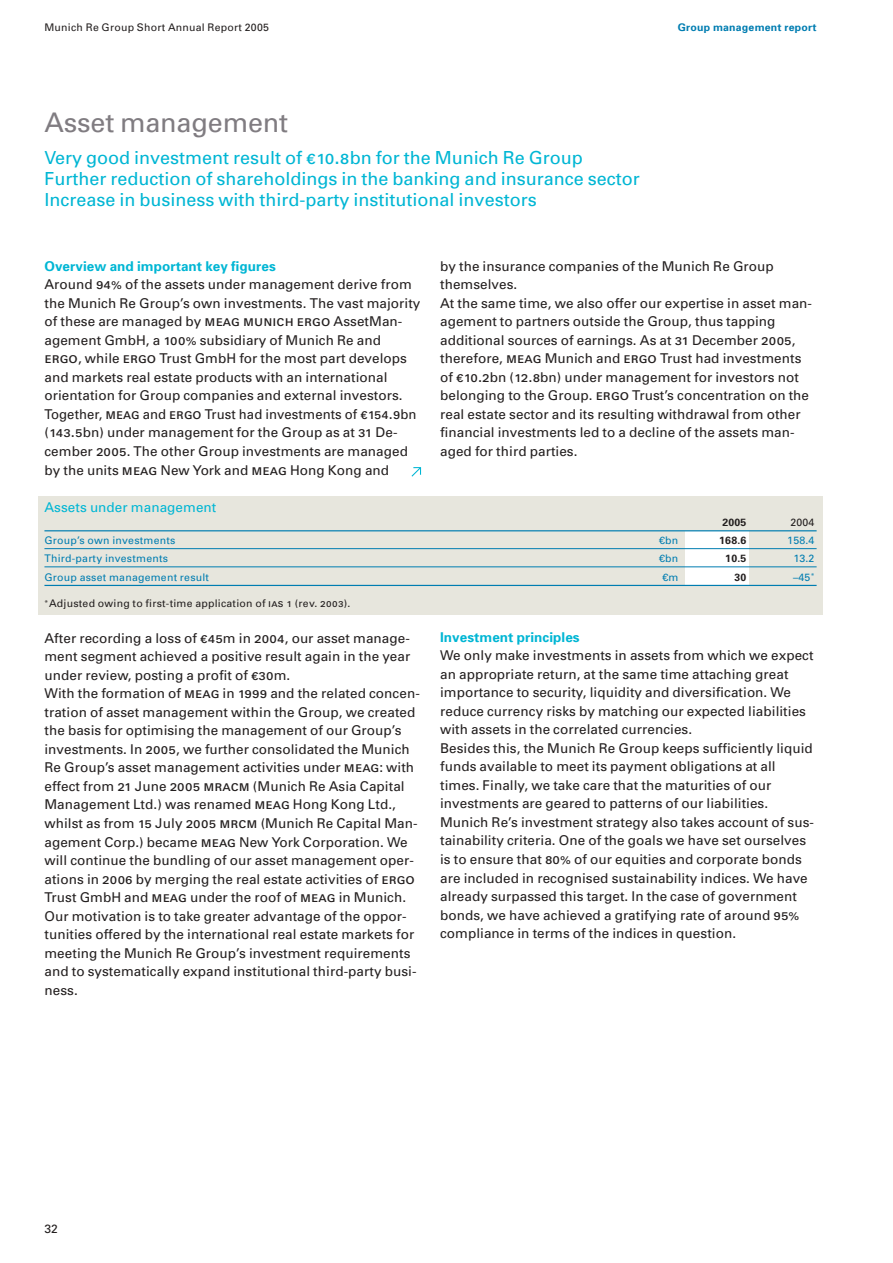
<style>
.page{position:relative;width:893px;height:1263px;background:#fff}
.page>*{position:absolute;margin:0;border:0;box-sizing:border-box;transform-origin:0 0}
.t1{font:27px "MR Univers";letter-spacing:-.005em;color:#807c81}
.t2{font:18px/21.1px "MR Univers";color:#00b6d4}
.t3{font:13.5px/18.6px "MR Univers";letter-spacing:.005em;color:#231f1f}
.t4{font:13.5px "MR Univers";letter-spacing:.005em;color:#00b6d4}
.t5{font:700 13.5px "MR Univers";letter-spacing:.005em;color:#00b6d4}
.t6{font:12px "MR Univers";color:#231f1f}
.t7{font:10.5px "MR Univers";letter-spacing:.02em;color:#231f1f}
.t8{font:10.5px "MR Univers";letter-spacing:.02em;color:#007db1}
.t9{font:700 10.5px "MR Univers";letter-spacing:.02em;color:#007db1}
.t10{font:700 10.5px "MR Univers";letter-spacing:.02em;color:#231f1f}
.s1{font-family:"Univers LT Roman CF";font-size:19.5px}
.s2{font-weight:700;color:#00b6d4}
.s3{font-family:"Univers LT Roman CF";font-size:15px}
.s4{font-family:"Univers LT Roman CF";font-size:11.25px}
</style>
<div class="page">
<div style="left:38px;top:496px;width:785px;height:118px;background:#e7e6dd"></div>
<div style="left:684px;top:531px;width:64px;height:54px;background:#fff"></div>
<hr style="left:44px;top:530px;width:772px;height:1px;background:#007db1">
<hr style="left:44px;top:548px;width:772px;height:1px;background:#007db1">
<hr style="left:44px;top:567px;width:772px;height:1px;background:#007db1">
<hr style="left:44px;top:585px;width:772px;height:1px;background:#007db1">
<svg style="left:411px;top:467px;width:10px;height:10px"></svg>
<p class="t7" style="left:44px;top:24px;width:226px">Munich Re Group Short Annual Report 2005</p>
<h1 class="t1" style="left:44px;top:113px;width:245px">Asset management</h1>
<h2 class="t2" style="left:44px;top:148px;width:596px">Very good investment result of <span class="s1">€10.8</span>bn for the Munich Re Group<br>Further reduction of shareholdings in the banking and insurance sector<br>Increase in business with third-party institutional investors</h2>
<p class="t9" style="left:677px;top:24px;width:140px">Group management report</p>
<p class="t3" style="left:44px;top:258px;width:377px"><span class="s2">Overview and important key figures<br></span>Around <span class="s3">94%</span> of the assets under management derive from the Munich Re Group’s own investments. The vast majority of these are managed by <span class="s3">meag munich ergo</span> AssetMan&shy;agement GmbH, a <span class="s3">100%</span> subsidiary of Munich Re and <span class="s3">ergo</span>, while <span class="s3">ergo</span> Trust GmbH for the most part develops and markets real estate products with an international orientation for Group companies and external investors.<br>Together, <span class="s3">meag</span> and <span class="s3">ergo</span> Trust had investments of <span class="s3">€154.9</span>bn (<span class="s3">143.5</span>bn) under management for the Group as at <span class="s3">31</span> De&shy;cember <span class="s3">2005</span>. The other Group investments are managed by the units <span class="s3">meag</span> New York and <span class="s3">meag</span> Hong Kong and</p>
<p class="t3" style="left:440px;top:258px;width:373px">by the insurance companies of the Munich Re Group themselves.<br>At the same time, we also offer our expertise in asset man&shy;agement to partners outside the Group, thus tapping additional sources of earnings. As at <span class="s3">31</span> December <span class="s3">2005</span>, therefore, <span class="s3">meag</span> Munich and <span class="s3">ergo</span> Trust had investments of <span class="s3">€10.2</span>bn (<span class="s3">12.8</span>bn) under management for investors not belonging to the Group. <span class="s3">ergo</span> Trust’s concentration on the real estate sector and its resulting withdrawal from other financial investments led to a decline of the assets man&shy;aged for third parties.</p>
<p class="t4" style="left:44px;top:502px;width:173px">Assets under management</p>
<p class="t10" style="left:722px;top:518px;width:26px">2005</p>
<p class="t7" style="left:790px;top:518px;width:26px">2004</p>
<p class="t8" style="left:44px;top:537px;width:132px">Group’s own investments</p>
<p class="t8" style="left:659px;top:537px;width:21px">€bn</p>
<p class="t10" style="left:719px;top:537px;width:29px">168.6</p>
<p class="t8" style="left:787px;top:537px;width:29px">158.4</p>
<p class="t8" style="left:44px;top:555px;width:125px">Third-party investments</p>
<p class="t8" style="left:659px;top:555px;width:21px">€bn</p>
<p class="t10" style="left:725px;top:555px;width:23px">10.5</p>
<p class="t8" style="left:793px;top:555px;width:23px">13.2</p>
<p class="t8" style="left:44px;top:573px;width:166px">Group asset management result</p>
<p class="t8" style="left:662px;top:573px;width:17px">€m</p>
<p class="t10" style="left:734px;top:573px;width:13px">30</p>
<p class="t8" style="left:793px;top:573px;width:23px">–45<sup>*</sup></p>
<p class="t7" style="left:44px;top:600px;width:307px"><sup>*</sup>Adjusted owing to first-time application of <span class="s4">ias 1</span> (rev. <span class="s4">2003</span>).</p>
<p class="t3" style="left:44px;top:630px;width:377px">After recording a loss of <span class="s3">€45</span>m in <span class="s3">2004</span>, our asset manage&shy;ment segment achieved a positive result again in the year under review, posting a profit of <span class="s3">€30</span>m.<br>With the formation of <span class="s3">meag</span> in <span class="s3">1999</span> and the related concen&shy;tration of asset management within the Group, we created the basis for optimising the management of our Group’s investments. In <span class="s3">2005</span>, we further consolidated the Munich Re Group’s asset management activities under <span class="s3">meag</span>: with effect from <span class="s3">21</span> June <span class="s3">2005 mracm</span> (Munich Re Asia Capital Management Ltd.) was renamed <span class="s3">meag</span> Hong Kong Ltd., whilst as from <span class="s3">15</span> July <span class="s3">2005 mrcm</span> (Munich Re Capital Man&shy;agement Corp.) became <span class="s3">meag</span> New York Corporation. We will continue the bundling of our asset management oper&shy;ations in <span class="s3">2006</span> by merging the real estate activities of <span class="s3">ergo </span>Trust GmbH and <span class="s3">meag</span> under the roof of <span class="s3">meag</span> in Munich.<br>Our motivation is to take greater advantage of the oppor&shy;tunities offered by the international real estate markets for meeting the Munich Re Group’s investment requirements and to systematically expand institutional third-party busi&shy;ness.</p>
<p class="t5" style="left:440px;top:632px;width:141px">Investment principles</p>
<p class="t3" style="left:440px;top:647px;width:375px">We only make investments in assets from which we expect an appropriate return, at the same time attaching great importance to security, liquidity and diversification. We reduce currency risks by matching our expected liabilities with assets in the correlated currencies.<br>Besides this, the Munich Re Group keeps sufficiently liquid funds available to meet its payment obligations at all times. Finally, we take care that the maturities of our investments are geared to patterns of our liabilities.<br>Munich Re’s investment strategy also takes account of sus&shy;tainability criteria. One of the goals we have set ourselves is to ensure that <span class="s3">80%</span> of our equities and corporate bonds are included in recognised sustainability indices. We have already surpassed this target. In the case of government bonds, we have achieved a gratifying rate of around <span class="s3">95% </span>compliance in terms of the indices in question.</p>
<p class="t6" style="left:44px;top:1225px;width:15px">32</p>
</div>
